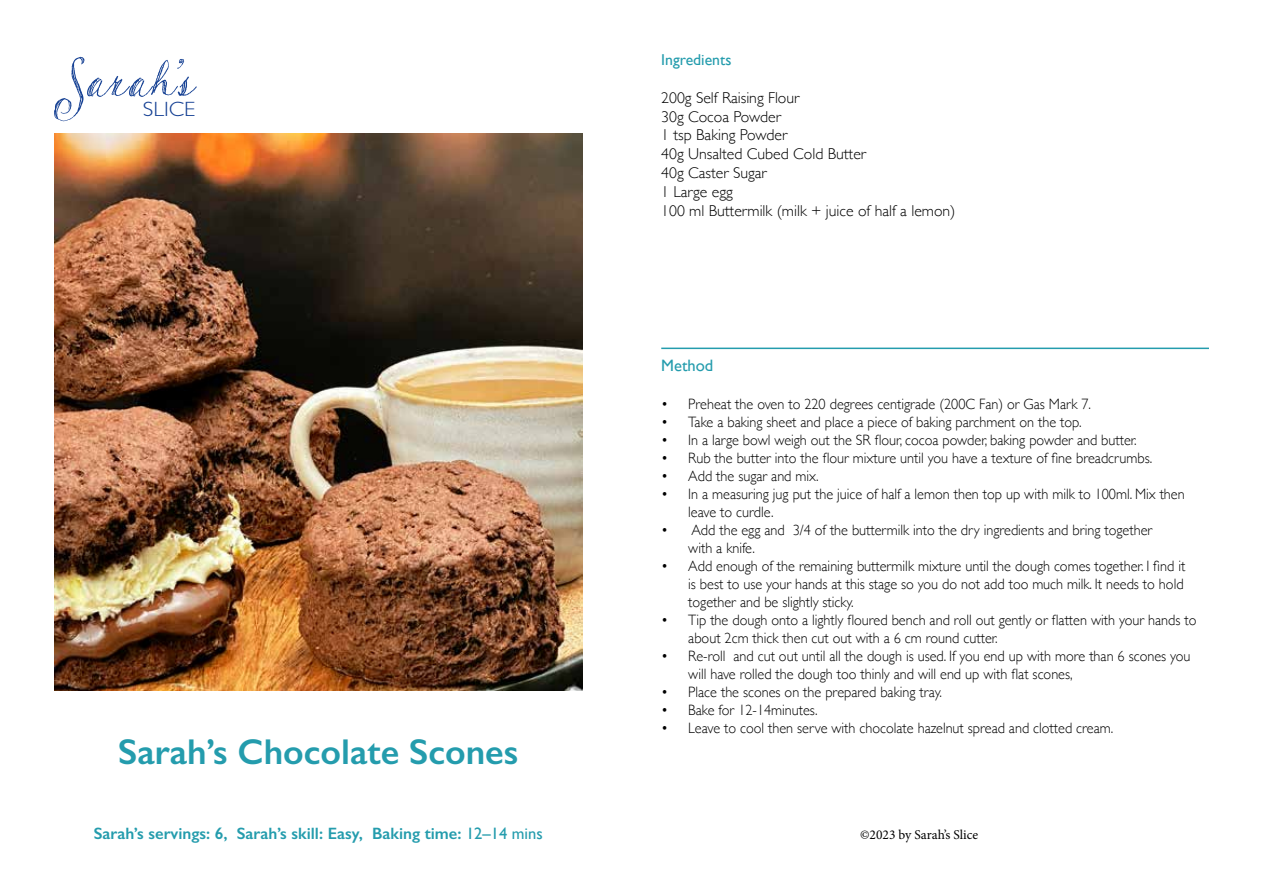
<style>
.page{position:relative;width:1263px;height:893px;background:#fff}
.page>*{position:absolute;margin:0;border:0;box-sizing:border-box;transform-origin:0 0}
.t1{font:600 36px "Gill Sans";color:#249cad}
.t2{font:300 20.7px "Gill Sans";color:#164194;scale:1.09 1}
.t3{font:600 16.5px "Gill Sans";color:#249cad}
.t4{font:16.5px "Gill Sans";color:#249cad}
.t5{font:300 15.75px/18.9px "Gill Sans";color:#000}
.t6{font:15.75px "Gill Sans";color:#249cad}
.t7{font:300 15px/18px "Gill Sans";color:#000;scale:.95 1}
.t8{font:13.5px "Minion Pro";color:#000}
.s1{font-weight:400}
</style>
<div class="page">
<img style="left:54px;top:134px;width:529px;height:556px">
<svg style="left:54px;top:57px;width:143px;height:64px"></svg>
<hr style="left:661px;top:348px;width:548px;height:1px;background:#249cad">
<h2 class="t2" style="left:143px;top:93px;width:50px">SLICE</h2>
<h1 class="t1" style="left:118px;top:730px;width:402px">Sarah’s Chocolate Scones</h1>
<p class="t3" style="left:94px;top:824px;width:451px">Sarah’s servings: 6, Sarah’s skill: Easy, Baking time: <span class="s1">12–14 mins</span></p>
<p class="t6" style="left:661px;top:50px;width:72px">Ingredients</p>
<p class="t5" style="left:661px;top:87px;width:296px">200g Self Raising Flour<br>30g Cocoa Powder<br>1 tsp Baking Powder<br>40g Unsalted Cubed Cold Butter<br>40g Caster Sugar<br>1 Large egg<br>100 ml Buttermilk (milk + juice of half a lemon)</p>
<p class="t4" style="left:661px;top:355px;width:54px">Method</p>
<p class="t7" style="left:661px;top:394px;width:454px">• Preheat the oven to 220 degrees centigrade (200C Fan) or Gas Mark 7.</p>
<p class="t7" style="left:661px;top:412px;width:444px">• Take a baking sheet and place a piece of baking parchment on the top.</p>
<p class="t7" style="left:661px;top:430px;width:502px">• In a large bowl weigh out the SR flour, cocoa powder, baking powder and butter.</p>
<p class="t7" style="left:661px;top:448px;width:518px">• Rub the butter into the flour mixture until you have a texture of fine breadcrumbs.</p>
<p class="t7" style="left:661px;top:466px;width:167px">• Add the sugar and mix.</p>
<p class="t7" style="left:688px;top:484px;width:524px;text-indent:-27px">• In a measuring jug put the juice of half a lemon then top up with milk to 100ml. Mix then leave to curdle.</p>
<p class="t7" style="left:688px;top:520px;width:490px;text-indent:-27px">• Add the egg and 3/4 of the buttermilk into the dry ingredients and bring together with a knife.</p>
<p class="t7" style="left:688px;top:556px;width:525px;text-align:justify;text-indent:-27px">• Add enough of the remaining buttermilk mixture until the dough comes together. I find it is best to use your hands at this stage so you do not add too much milk. It needs to hold together and be slightly sticky.</p>
<p class="t7" style="left:688px;top:610px;width:536px;text-indent:-27px">• Tip the dough onto a lightly floured bench and roll out gently or flatten with your hands to about 2cm thick then cut out with a 6 cm round cutter.</p>
<p class="t7" style="left:688px;top:646px;width:530px;text-indent:-27px">• Re-roll and cut out until all the dough is used. If you end up with more than 6 scones you will have rolled the dough too thinly and will end up with flat scones,</p>
<p class="t7" style="left:661px;top:682px;width:297px">• Place the scones on the prepared baking tray.</p>
<p class="t7" style="left:661px;top:700px;width:166px">• Bake for 12-14minutes.</p>
<p class="t7" style="left:661px;top:718px;width:477px">• Leave to cool then serve with chocolate hazelnut spread and clotted cream.</p>
<p class="t8" style="left:860px;top:825px;width:120px">©2023 by Sarah’s Slice</p>
</div>
